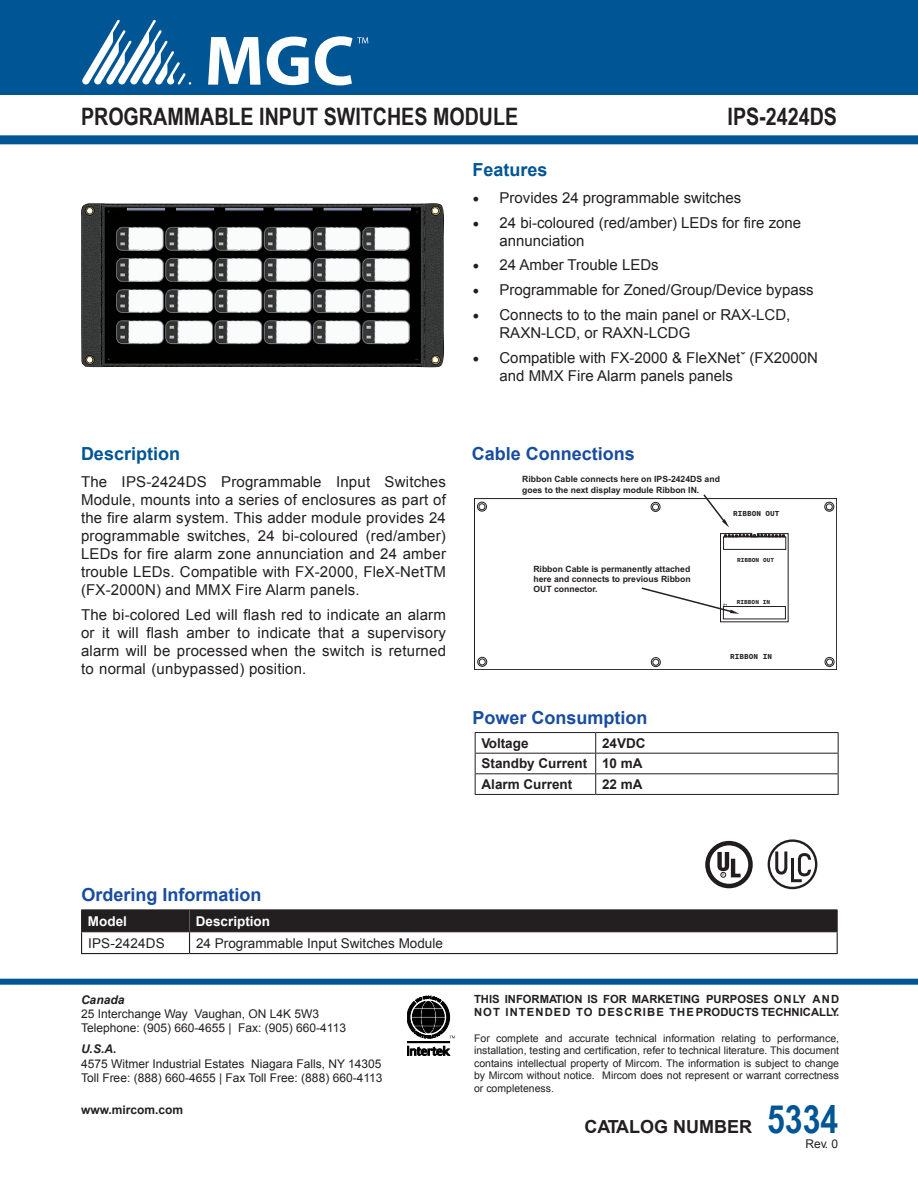
<style>
.page{position:relative;width:918px;height:1188px;background:#fff}
.page>*{position:absolute;margin:0;border:0;box-sizing:border-box;transform-origin:0 0}
.ParaStyle02-Leading{font:700 24px "Arial Narrow";color:#231f20}
.ParaStyle01-Leading{font:700 18px "Arial";color:#184ca0}
.ParaStyle01-Leading-2{font:700 18px "Arial";color:#005595}
.ParaStyle01-Leading-3{font:700 18px "Arial";color:#231f20}
.ParaStyle02-Leading-2{font:15px/18px "Arial";color:#231f20}
.ParaStyle01-Leading-4{font:700 13.5px "Arial";color:#231f20}
.ParaStyle01-Leading-5{font:13.5px "Arial";color:#231f20}
.ParaStyle01-Leading-6{font:700 13.5px "Arial";color:#fff}
.ParaStyle01-Leading-7{font:12px "Arial";color:#231f20}
.ParaStyle01-Leading-8{font:700 12px "Arial";color:#231f20}
.ParaStyle01-Leading-9{font:italic 700 12px "Arial";color:#231f20}
.ParaStyle02-Leading-3{font:700 11.25px/13.5px "Arial";color:#231f20}
.ParaStyle02-Leading-4{font:10.5px/12.6px "Arial";color:#231f20;text-align:justify}
.t1{font:700 8.7px/10.4px "Arial";color:#231f20}
.t2{font:700 7.65px "Source Code Roman";color:#231f20}
.t3{font:700 6.15px "Source Code Roman";color:#231f20}
.t4{font:700 3.15px "Arial";color:#231f20}
.s1{font-family:"Minion Pro";font-size:18px}
.s2{font-family:"Arial Narrow";font-size:39px;color:#005595}
</style>
<div class="page">
<svg style="left:407px;top:1046px;width:43px;height:10px"></svg>
<div style="left:407px;top:1042px;width:43px;height:1px;border:1px solid #000"></div>
<svg style="left:407px;top:996px;width:48px;height:42px"></svg>
<hr style="left:81px;top:953px;width:109px;height:1px;background:#231f20">
<hr style="left:190px;top:953px;width:648px;height:1px;background:#231f20">
<svg style="left:81px;top:910px;width:757px;height:43px"></svg>
<div style="left:0;top:0;width:918px;height:94px;background:#005595"></div>
<svg style="left:82px;top:20px;width:109px;height:65px"></svg>
<svg style="left:208px;top:37px;width:53px;height:48px"></svg>
<svg style="left:267px;top:37px;width:42px;height:48px"></svg>
<svg style="left:315px;top:36px;width:53px;height:49px"></svg>
<div style="left:0;top:135px;width:918px;height:9px;background:#005595"></div>
<div style="left:0;top:979px;width:918px;height:6px;background:#005595"></div>
<div style="left:705px;top:841px;width:48px;height:47px;border:5px solid #211d1e;border-radius:50%"></div>
<svg style="left:717px;top:852px;width:24px;height:25px"></svg>
<div style="left:768px;top:839px;width:49px;height:50px;border:2px solid #231f20;border-radius:50%"></div>
<svg style="left:774px;top:848px;width:39px;height:36px"></svg>
<hr style="left:475px;top:732px;width:121px;height:1px;background:#231f20">
<hr style="left:596px;top:732px;width:243px;height:1px;background:#231f20">
<hr style="left:475px;top:753px;width:121px;height:1px;background:#231f20">
<hr style="left:596px;top:753px;width:243px;height:1px;background:#231f20">
<hr style="left:475px;top:773px;width:121px;height:1px;background:#231f20">
<svg style="left:475px;top:733px;width:1px;height:61px"></svg>
<hr style="left:596px;top:773px;width:243px;height:1px;background:#231f20">
<svg style="left:595px;top:733px;width:1px;height:61px"></svg>
<svg style="left:838px;top:733px;width:1px;height:61px"></svg>
<hr style="left:475px;top:794px;width:121px;height:1px;background:#231f20">
<hr style="left:596px;top:794px;width:243px;height:1px;background:#231f20">
<div style="left:474px;top:498px;width:363px;height:172px;border:1px solid #231f20"></div>
<svg style="left:477px;top:502px;width:358px;height:165px"></svg>
<svg style="left:703px;top:494px;width:26px;height:34px"></svg>
<svg style="left:642px;top:587px;width:97px;height:27px"></svg>
<img style="left:81px;top:203px;width:360px;height:164px">
<p class="ParaStyle02-Leading" style="left:81px;top:99px;width:439px">PROGRAMMABLE INPUT SWITCHES MODULE</p>
<p class="ParaStyle02-Leading" style="left:728px;top:99px;width:111px">IPS-2424DS</p>
<p class="ParaStyle01-Leading-2" style="left:81px;top:442px;width:101px">Description</p>
<p class="ParaStyle02-Leading-2" style="left:81px;top:473px;width:367px;text-align:justify">The IPS-2424DS Programmable Input Switches Module, mounts into a series of enclosures as part of the fire alarm system. This adder module provides 24 programmable switches, 24 bi-coloured (red/amber)<br>LEDs for fire alarm zone annunciation and 24 amber trouble LEDs. Compatible with FX-2000, FleX-NetTM (FX-2000N) and MMX Fire Alarm panels.</p>
<p class="ParaStyle02-Leading-2" style="left:81px;top:606px;width:367px;text-align:justify">The bi-colored Led will flash red to indicate an alarm or it will flash amber to indicate that a supervisory alarm will be processed when the switch is returned to normal (unbypassed) position.</p>
<p class="ParaStyle01-Leading-2" style="left:472px;top:157px;width:77px">Features</p>
<p class="ParaStyle02-Leading-2" style="left:472px;top:189px;width:270px"><span class="s1">•</span> Provides 24 programmable switches</p>
<p class="ParaStyle02-Leading-2" style="left:500px;top:213px;width:303px;text-indent:-27px"><span class="s1">•</span> 24 bi-coloured (red/amber) LEDs for fire zone annunciation</p>
<p class="ParaStyle02-Leading-2" style="left:472px;top:256px;width:188px"><span class="s1">•</span> 24 Amber Trouble LEDs</p>
<p class="ParaStyle02-Leading-2" style="left:472px;top:281px;width:343px"><span class="s1">•</span> Programmable for Zoned/Group/Device bypass</p>
<p class="ParaStyle02-Leading-2" style="left:500px;top:306px;width:292px;text-indent:-27px"><span class="s1">•</span> Connects to to the main panel or RAX-LCD,<br>RAXN-LCD, or RAXN-LCDG</p>
<p class="ParaStyle02-Leading-2" style="left:500px;top:348px;width:320px;text-indent:-27px"><span class="s1">•</span> Compatible with FX-2000 &amp; FleXNetˇ (FX2000N and MMX Fire Alarm panels panels</p>
<p class="ParaStyle01-Leading" style="left:472px;top:442px;width:165px">Cable Connections</p>
<p class="t1" style="left:522px;top:474px;width:199px">Ribbon Cable connects here on IPS-2424DS and goes to the next display module Ribbon IN.</p>
<p class="t2" style="left:733px;top:507px;width:48px">RIBBON OUT</p>
<p class="t1" style="left:533px;top:564px;width:159px;text-align:justify">Ribbon Cable is permanently attached here and connects to previous Ribbon OUT connector.</p>
<p class="ParaStyle01-Leading" style="left:473px;top:705px;width:177px">Power Consumption</p>
<p class="ParaStyle01-Leading-4" style="left:482px;top:734px;width:49px">Voltage</p>
<p class="ParaStyle01-Leading-4" style="left:602px;top:734px;width:45px">24VDC</p>
<p class="ParaStyle01-Leading-4" style="left:482px;top:755px;width:107px">Standby Current</p>
<p class="ParaStyle01-Leading-4" style="left:602px;top:755px;width:42px">10 mA</p>
<p class="ParaStyle01-Leading-4" style="left:482px;top:775px;width:92px">Alarm Current</p>
<p class="ParaStyle01-Leading-4" style="left:602px;top:775px;width:42px">22 mA</p>
<p class="t4" style="left:724px;top:602px;width:5px">P1</p>
<p class="t3" style="left:737px;top:555px;width:39px">RIBBON OUT</p>
<p class="t3" style="left:737px;top:597px;width:35px">RIBBON IN</p>
<p class="t2" style="left:730px;top:651px;width:43px">RIBBON IN</p>
<p class="ParaStyle01-Leading" style="left:82px;top:883px;width:182px">Ordering Information</p>
<p class="ParaStyle01-Leading-6" style="left:88px;top:912px;width:41px">Model</p>
<p class="ParaStyle01-Leading-6" style="left:196px;top:912px;width:76px">Description</p>
<p class="ParaStyle01-Leading-5" style="left:88px;top:934px;width:78px">IPS-2424DS</p>
<p class="ParaStyle01-Leading-5" style="left:196px;top:934px;width:248px">24 Programmable Input Switches Module</p>
<p class="ParaStyle01-Leading-9" style="left:81px;top:991px;width:45px">Canada</p>
<p class="ParaStyle01-Leading-7" style="left:81px;top:1006px;width:240px">25 Interchange Way Vaughan, ON L4K 5W3</p>
<p class="ParaStyle01-Leading-7" style="left:81px;top:1020px;width:267px">Telephone: (905) 660-4655 | Fax: (905) 660-4113</p>
<p class="ParaStyle01-Leading-9" style="left:81px;top:1041px;width:37px">U.S.A.</p>
<p class="ParaStyle01-Leading-7" style="left:81px;top:1056px;width:302px">4575 Witmer Industrial Estates Niagara Falls, NY 14305</p>
<p class="ParaStyle01-Leading-7" style="left:81px;top:1070px;width:303px">Toll Free: (888) 660-4655 | Fax Toll Free: (888) 660-4113</p>
<p class="ParaStyle01-Leading-8" style="left:81px;top:1101px;width:104px">www.mircom.com</p>
<p class="ParaStyle02-Leading-3" style="left:474px;top:993px;width:367px">THIS INFORMATION IS FOR MARKETING PURPOSES ONLY AND<br>NOT INTENDED TO DESCRIBE THE PRODUCTS TECHNICALLY.</p>
<p class="ParaStyle02-Leading-4" style="left:474px;top:1032px;width:367px">For complete and accurate technical information relating to performance, installation, testing and certification, refer to technical literature. This document contains intellectual property of Mircom. The information is subject to change by Mircom without notice. Mircom does not represent or warrant correctness or completeness.</p>
<p class="ParaStyle01-Leading-3" style="left:585px;top:1115px;width:255px">CATALOG NUMBER <span class="s2">5334</span></p>
<p class="ParaStyle01-Leading-7" style="left:805px;top:1135px;width:34px">Rev. 0</p>
</div>
